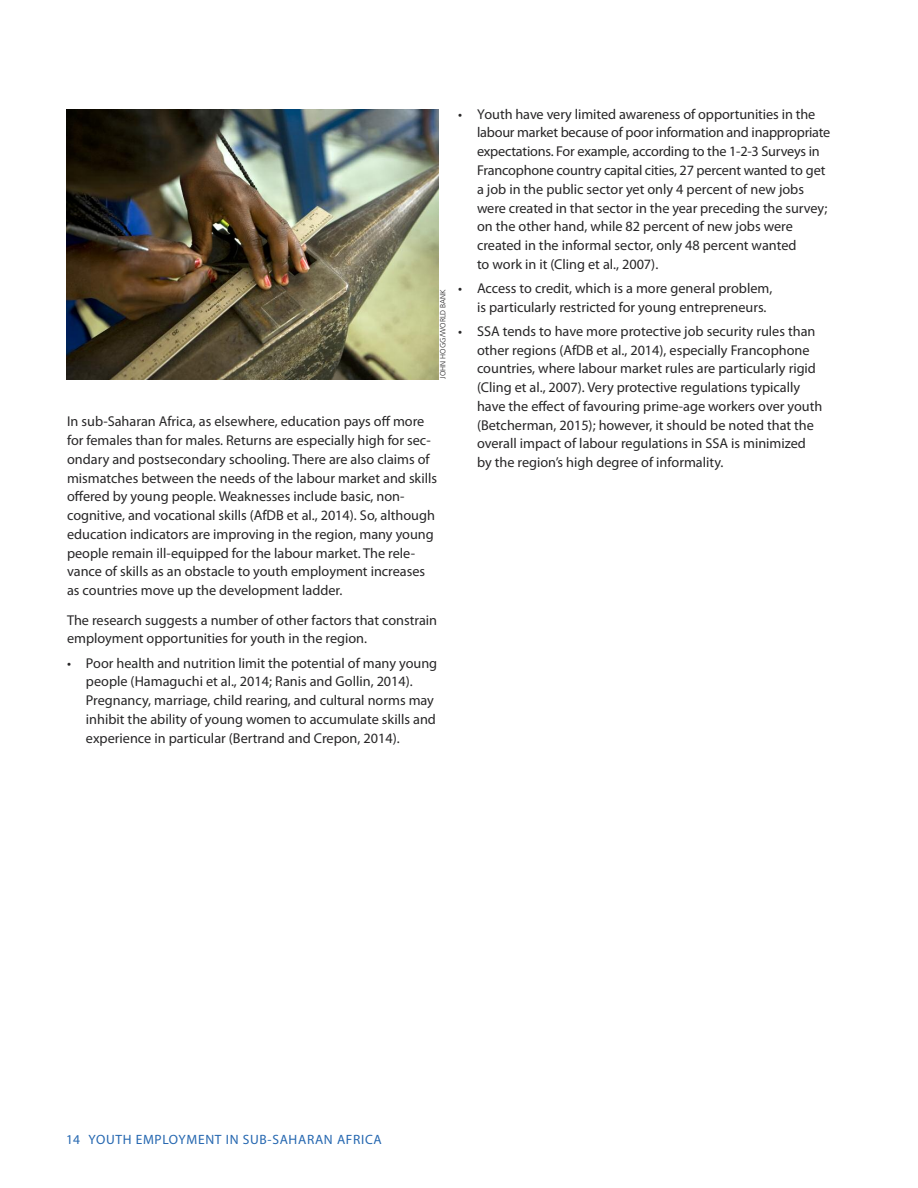
<style>
.page{position:relative;width:918px;height:1188px;background:#fff}
.page>*{position:absolute;margin:0;border:0;box-sizing:border-box;transform-origin:0 0}
.t1{font:14.25px/18.8px "Myriad Pro Regular 3";color:#272627}
.t2{font:13.5px "Myriad";letter-spacing:.05em;color:#2567b0}
.t3{font:300 7.5px "Frutiger";color:#272627}
.s1{font-family:"Myriad Pro Regular 3"}
</style>
<div class="page">
<img style="left:66px;top:110px;width:372px;height:270px">
<p class="t3" style="left:440px;top:379px;width:91px;rotate:-90deg">JOHN HOGG/WORLD BANK</p>
<p class="t1" style="left:67px;top:413px;width:372px">In sub-Saharan Africa, as elsewhere, education pays off more for females than for males. Returns are especially high for sec&shy;ondary and postsecondary schooling. There are also claims of mismatches between the needs of the labour market and skills offered by young people. Weaknesses include basic, non&shy;cognitive, and vocational skills (AfDB et al., 2014). So, although education indicators are improving in the region, many young people remain ill-equipped for the labour market. The rele&shy;vance of skills as an obstacle to youth employment increases as countries move up the development ladder.</p>
<p class="t1" style="left:67px;top:612px;width:372px">The research suggests a number of other factors that constrain employment opportunities for youth in the region.</p>
<p class="t1" style="left:86px;top:655px;width:353px;text-indent:-19px">• Poor health and nutrition limit the potential of many young people (Hamaguchi et al., 2014; Ranis and Gollin, 2014).<br>Pregnancy, marriage, child rearing, and cultural norms may inhibit the ability of young women to accumulate skills and experience in particular (Bertrand and Crepon, 2014).</p>
<p class="t1" style="left:477px;top:106px;width:355px;text-indent:-19px">• Youth have very limited awareness of opportunities in the labour market because of poor information and inappropriate expectations. For example, according to the 1-2-3 Surveys in Francophone country capital cities, 27 percent wanted to get a job in the public sector yet only 4 percent of new jobs were created in that sector in the year preceding the survey; on the other hand, while 82 percent of new jobs were created in the informal sector, only 48 percent wanted<br>to work in it (Cling et al., 2007).</p>
<p class="t1" style="left:477px;top:280px;width:297px;text-indent:-19px">• Access to credit, which is a more general problem, is particularly restricted for young entrepreneurs.</p>
<p class="t1" style="left:477px;top:323px;width:347px;text-indent:-19px">• SSA tends to have more protective job security rules than other regions (AfDB et al., 2014), especially Francophone countries, where labour market rules are particularly rigid (Cling et al., 2007). Very protective regulations typically have the effect of favouring prime-age workers over youth (Betcherman, 2015); however, it should be noted that the overall impact of labour regulations in SSA is minimized by the region’s high degree of informality.</p>
<p class="t2" style="left:66px;top:1135px;width:317px"><span class="s1">14</span> YOUTH EMPLOYMENT IN SUB-SAHARAN AFRICA</p>
</div>
